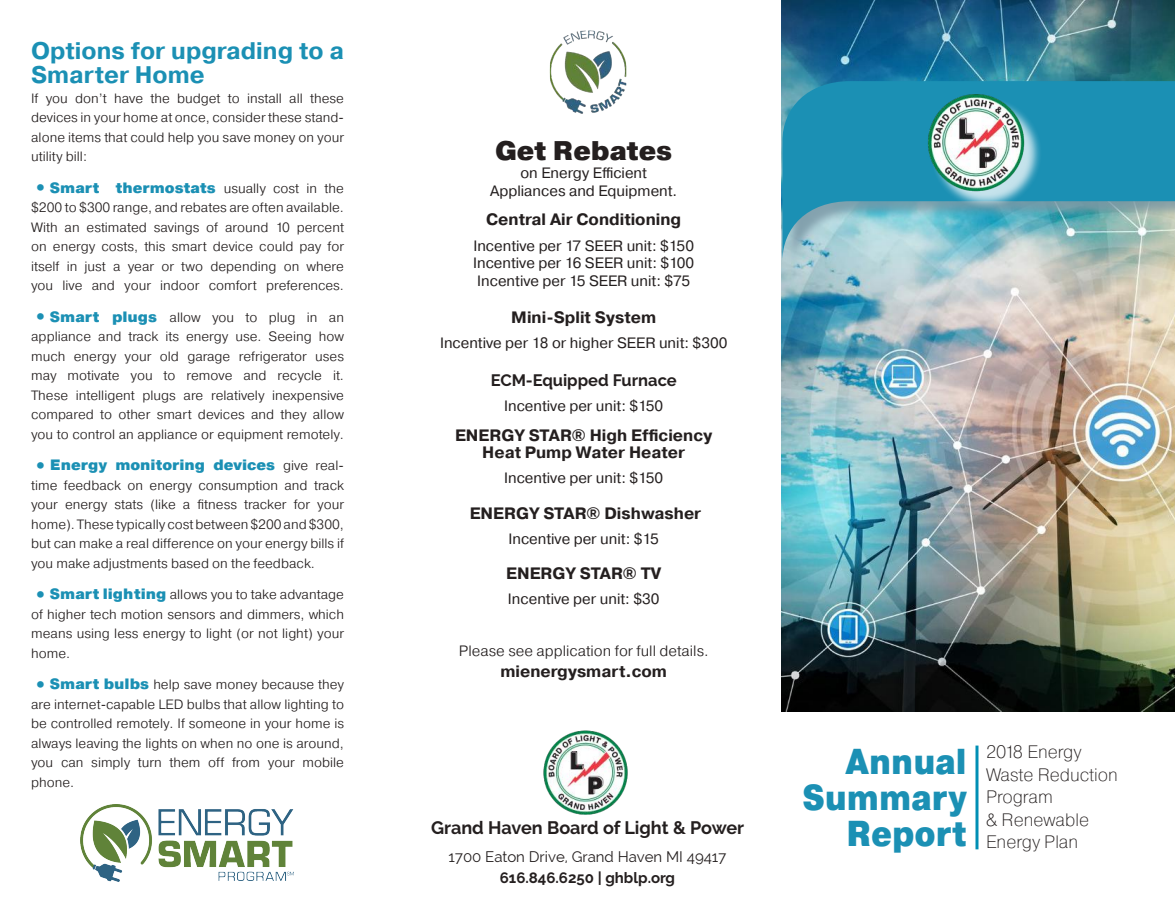
<style>
.page{position:relative;width:1175px;height:918px;background:#fff}
.page>*{position:absolute;margin:0;border:0;box-sizing:border-box;transform-origin:0 0}
.t1{font:900 36px "Pragmatica Cond";color:#1b90b4}
.t2{font:900 27px "Pragmatica";color:#241f1f}
.t3{font:700 24px/24px "Pragmatica";color:#1b90b4}
.t4{font:200 18px/22.5px "Pragmatica";color:#241f1f}
.t5{font:700 18px "Raleway";color:#241f1f}
.t6{font:700 16.5px/17.2px "Pragmatica";color:#241f1f;text-align:center}
.t7{font:700 16.5px "Raleway";color:#241f1f}
.t8{font:15px/17.2px "Pragmatica";color:#241f1f;text-align:center}
.t9{font:900 15px "Pragmatica";color:#1b90b4}
.t10{font:300 15px "Pragmatica";color:#241f1f}
.t11{font:15px "Raleway";color:#241f1f}
.t12{font:700 15px "Raleway";color:#241f1f}
.t13{font:300 13.5px/19.5px "Pragmatica";color:#241f1f;text-align:justify}
.s1{font-weight:300;font-size:36px}
.s2{font-weight:300;font-size:13.5px;color:#241f1f}
.s3{font-size:36px;color:#1b90b4}
.s4{font-weight:900;font-size:15px;color:#1b90b4}
.s5{font-family:"Raleway"}
.s6{font-family:"Pragmatica Cond";font-weight:900;font-size:36px;color:#1b90b4}
</style>
<div class="page">
<hr style="left:975px;top:746px;width:3px;height:103px;background:#008fb4">
<img style="left:80px;top:805px;width:213px;height:77px">
<img style="left:550px;top:31px;width:76px;height:83px">
<img style="left:543px;top:730px;width:85px;height:85px">
<img style="left:781px;top:0;width:393px;height:711px">
<div style="left:785px;top:82px;width:389px;height:193px;background:#7895a3;opacity:.8"></div>
<svg style="left:782px;top:81px;width:392px;height:180px;background:#47a2ba"></svg>
<div style="left:930px;top:97px;width:112px;height:112px;background:#fff;opacity:.75"></div>
<img style="left:924px;top:91px;width:103px;height:104px">
<h3 class="t3" style="left:31px;top:39px;width:314px">Options for upgrading to a<br>Smarter Home</h3>
<p class="t13" style="left:31px;top:88px;width:314px">If you don’t have the budget to install all these devices in your home at once, consider these stand&shy;alone items that could help you save money on your utility bill:</p>
<p class="t9" style="left:31px;top:178px;width:314px"><span class="s1">•</span>Smart thermostats <span class="s2">usually cost in the</span></p>
<p class="t13" style="left:31px;top:197px;width:314px">$200 to $300 range, and rebates are often available.<br>With an estimated savings of around 10 percent on energy costs, this smart device could pay for itself in just a year or two depending on where you live and your indoor comfort preferences.</p>
<p class="t13" style="left:31px;top:307px;width:314px"><span class="s3">•</span><span class="s4">Smart plugs</span> allow you to plug in an appliance and track its energy use. Seeing how much energy your old garage refrigerator uses may motivate you to remove and recycle it.<br>These intelligent plugs are relatively inexpensive compared to other smart devices and they allow you to control an appliance or equipment remotely.</p>
<p class="t9" style="left:31px;top:455px;width:314px"><span class="s1">•</span>Energy monitoring devices <span class="s2">give real-</span></p>
<p class="t13" style="left:31px;top:475px;width:314px">time feedback on energy consumption and track your energy stats (like a ftness tracker for your home). These typically cost between $200 and $300, but can make a real difference on your energy bills if you make adjustments based on the feedback.</p>
<p class="t13" style="left:31px;top:584px;width:314px"><span class="s3">•</span><span class="s4">Smart lighting</span> allows you to take advantage of higher tech motion sensors and dimmers, which means using less energy to light (or not light) your home.</p>
<p class="t13" style="left:31px;top:674px;width:314px"><span class="s3">•</span><span class="s4">Smart bulbs</span> help save money because they are internet-capable LED bulbs that allow lighting to be controlled remotely. If someone in your home is always leaving the lights on when no one is around, you can simply turn them off from your mobile phone.</p>
<h2 class="t2" style="left:495px;top:134px;width:178px">Get Rebates</h2>
<p class="t8" style="left:490px;top:164px;width:189px;line-height:18px">on Energy Efcient<br>Appliances and Equipment.</p>
<p class="t6" style="left:486px;top:211px;width:197px">Central Air Conditioning</p>
<p class="t8" style="left:473px;top:238px;width:223px;text-align:justify">Incentive per 17 SEER unit: $150<br>Incentive per 16 SEER unit: $100<br>Incentive per 15 SEER unit: $75</p>
<p class="t6" style="left:511px;top:309px;width:146px">Mini-Split System</p>
<p class="t8" style="left:440px;top:335px;width:289px">Incentive per 18 or higher SEER unit: $300</p>
<p class="t7" style="left:491px;top:371px;width:187px">ECM-Equipped Furnace</p>
<p class="t8" style="left:504px;top:397px;width:161px">Incentive per unit: $150</p>
<p class="t6" style="left:455px;top:427px;width:259px">ENERGY STAR<span class="s5">®</span> High Effciency<br>Heat Pump Water Heater</p>
<p class="t8" style="left:504px;top:469px;width:161px">Incentive per unit: $150</p>
<p class="t6" style="left:469px;top:505px;width:233px">ENERGY STAR<span class="s5">®</span> Dishwasher</p>
<p class="t8" style="left:508px;top:530px;width:152px">Incentive per unit: $15</p>
<p class="t6" style="left:506px;top:565px;width:157px">ENERGY STAR<span class="s5">®</span> TV</p>
<p class="t8" style="left:508px;top:590px;width:153px">Incentive per unit: $30</p>
<p class="t10" style="left:459px;top:641px;width:251px">Please see application for full details.</p>
<p class="t6" style="left:500px;top:663px;width:168px">mienergysmart.com</p>
<h3 class="t5" style="left:431px;top:817px;width:315px">Grand Haven Board of Light &amp; Power</h3>
<p class="t11" style="left:448px;top:848px;width:279px">1700 Eaton Drive, Grand Haven MI 49417</p>
<p class="t12" style="left:500px;top:869px;width:177px">616.846.6250 | ghblp.org</p>
<h3 class="t4" style="left:845px;top:741px;width:274px;text-indent:140px">2018 Energy<br><sup>Annual</sup> Waste Reduction</h3>
<h1 class="t1" style="left:802px;top:775px;width:252px">Summary <sup>Program</sup></h1>
<h3 class="t4" style="left:846px;top:808px;width:244px;text-indent:140px">&amp; Renewable<br><span class="s6">Report</span> Energy Plan</h3>
</div>
